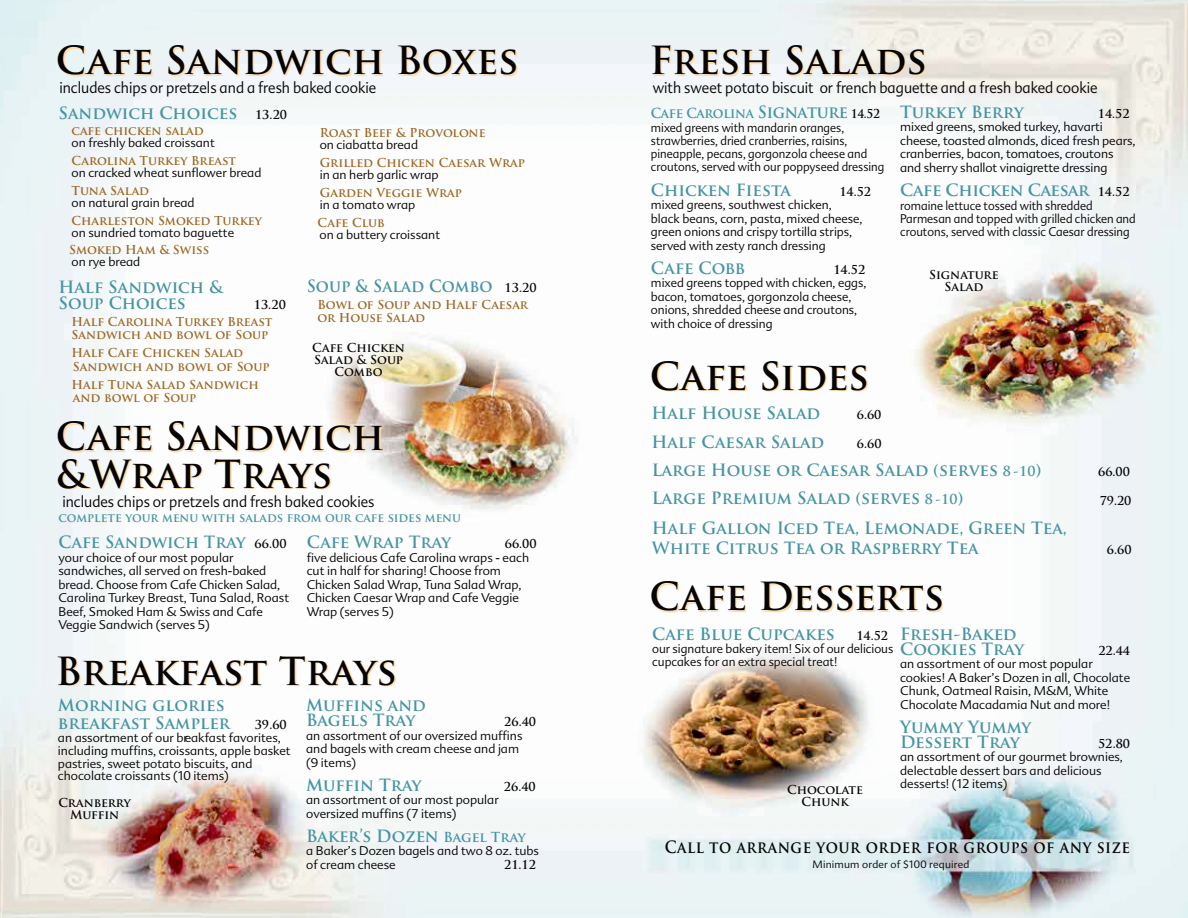
<style>
.page{position:relative;width:1188px;height:918px;background:#fff}
.page>*{position:absolute;margin:0;border:0;box-sizing:border-box;transform-origin:0 0}
.t1{font:700 37.8px/37.5px "Trajan Pro";color:#070406}
.t2{font:700 16.5px/15px "Trajan Pro";color:#4594a3}
.t3{font:700 16.5px "Trajan Pro";letter-spacing:.03em;color:#070406;scale:.9 1}
.t4{font:700 16.5px "Trajan Pro";letter-spacing:-.025em;color:#4594a3}
.t5{font:700 16.5px "Trajan Pro";color:#4594a3;scale:.96 1}
.t6{font:300 15px "Advert";color:#070406;scale:.92 1}
.t7{font:700 13.5px "Trajan Pro";letter-spacing:-.025em;color:#4594a3;scale:.96 1}
.t8{font:300 12px/13.5px "Advert";color:#070406}
.t9{font:700 12px/13.5px "Trajan Pro";color:#9b6722}
.t10{font:300 12px/13px "Advert";color:#070406;scale:.93 1}
.t11{font:700 12px/12px "Trajan Pro";color:#070406;text-align:center}
.t12{font:300 12px/12.6px "Advert";color:#070406;scale:.96 1}
.t13{font:700 12px "Trajan Pro";color:#4594a3}
.t14{font:300 10.2px "Advert";letter-spacing:.02em;color:#070406}
.s1{color:#fddfae}
.s2{font-size:12px;color:#070406}
.s3{font-size:13.5px}
.s4{font-size:16.5px}
</style>
<div class="page">
<img style="left:0;top:0;width:1188px;height:918px">
<h1 class="t1" style="left:56px;top:42px;width:464px">Caf <span class="s1">e Sandw</span>ich Boxes</h1>
<h2 class="t2" style="left:58px;top:106px;width:180px">Sandwich Choices</h2>
<p class="t11" style="left:255px;top:109px;width:34px">13.20</p>
<p class="t9" style="left:72px;top:124px;width:134px">cafe chicken salad</p>
<p class="t8" style="left:72px;top:136px;width:145px">on freshly baked croissant</p>
<p class="t9" style="left:72px;top:154px;width:166px">Carolina Turkey Breast</p>
<p class="t8" style="left:72px;top:166px;width:191px">on cracked wheat sunflower bread</p>
<p class="t9" style="left:72px;top:184px;width:79px">Tuna Salad</p>
<p class="t8" style="left:72px;top:196px;width:125px">on natural grain bread</p>
<p class="t9" style="left:72px;top:214px;width:192px">Charleston Smoked Turkey</p>
<p class="t8" style="left:72px;top:226px;width:164px">on sundried tomato baguette</p>
<p class="t9" style="left:69px;top:243px;width:141px">Smoked Ham &amp; Swiss</p>
<p class="t8" style="left:72px;top:255px;width:70px">on rye bread</p>
<h2 class="t2" style="left:58px;top:279px;width:166px;line-height:16.5px">Half Sandwich &amp;<br>Soup Choices</h2>
<p class="t6" style="left:59px;top:79px;width:346px">includes chips or pretzels and a fresh baked cookie</p>
<p class="t9" style="left:320px;top:126px;width:167px">Roast Beef &amp; Provolone</p>
<p class="t8" style="left:320px;top:138px;width:100px">on ciabatta bread</p>
<p class="t9" style="left:320px;top:156px;width:207px">Grilled Chicken Caesar Wrap</p>
<p class="t8" style="left:320px;top:168px;width:120px">in an herb garlic wrap</p>
<p class="t9" style="left:320px;top:186px;width:144px">Garden Veggie Wrap</p>
<p class="t8" style="left:320px;top:198px;width:97px">in a tomato wrap</p>
<p class="t9" style="left:318px;top:216px;width:69px">Cafe Club</p>
<p class="t8" style="left:320px;top:228px;width:122px">on a buttery croissant</p>
<h2 class="t5" style="left:307px;top:276px;width:241px">Soup &amp; Salad Combo <span class="s2">13.20</span></h2>
<p class="t9" style="left:318px;top:298px;width:212px">Bowl of Soup and Half Caesar or House Salad</p>
<p class="t11" style="left:254px;top:299px;width:34px">13.20</p>
<p class="t9" style="left:72px;top:315px;width:202px">Half Carolina Turkey Breast<br>Sandwich and bowl of Soup</p>
<p class="t9" style="left:72px;top:346px;width:200px">Half Cafe Chicken Salad<br>Sandwich and bowl of Soup</p>
<p class="t9" style="left:72px;top:378px;width:189px">Half Tuna Salad Sandwich and bowl of Soup</p>
<p class="t11" style="left:312px;top:342px;width:94px">Cafe Chicken<br>Salad &amp; Soup<br>Combo</p>
<h1 class="t1" style="left:56px;top:418px;width:330px">Cafe Sandwich &amp;Wrap Trays</h1>
<p class="t6" style="left:62px;top:493px;width:341px">includes chips or pretzels and fresh baked cookies</p>
<p class="t13" style="left:58px;top:510px;width:404px">complete your menu with salads from our cafe sides menu</p>
<h2 class="t2" style="left:58px;top:535px;width:230px">Cafe Sandwich Tray <span class="s2">66.00</span></h2>
<p class="t8" style="left:58px;top:551px;width:232px">your choice of our most popular sandwiches, all served on fresh-baked bread. Choose from Cafe Chicken Salad, Carolina Turkey Breast, Tuna Salad, Roast Beef, Smoked Ham &amp; Swiss and Cafe Veggie Sandwich (serves 5)</p>
<h2 class="t2" style="left:307px;top:535px;width:146px">Cafe Wrap Tray</h2>
<p class="t11" style="left:505px;top:538px;width:33px">66.00</p>
<p class="t8" style="left:307px;top:551px;width:224px">five delicious Cafe Carolina wraps - each cut in half for sharing! Choose from<br>Chicken Salad Wrap, Tuna Salad Wrap,<br>Chicken Caesar Wrap and Cafe Veggie<br>Wrap (serves 5)</p>
<h1 class="t1" style="left:55px;top:653px;width:343px">Breakfast Trays</h1>
<h2 class="t2" style="left:58px;top:697px;width:174px;line-height:17.2px">Morning glories breakfast Sampler</h2>
<h2 class="t2" style="left:306px;top:698px;width:121px">Muffins and<br>Bagels Tray</h2>
<p class="t11" style="left:504px;top:716px;width:33px">26.40</p>
<p class="t8" style="left:306px;top:729px;width:218px">an assortment of our oversized muffins and bagels with cream cheese and jam (9 items)</p>
<h2 class="t2" style="left:306px;top:778px;width:117px">Muffin Tray</h2>
<p class="t11" style="left:504px;top:781px;width:33px">26.40</p>
<p class="t8" style="left:306px;top:794px;width:194px">an assortment of our most popular oversized muffins (7 items)</p>
<h2 class="t2" style="left:306px;top:829px;width:221px">Baker’s Dozen <span class="s3">Bagel Tray</span></h2>
<p class="t8" style="left:306px;top:845px;width:234px">a Baker’s Dozen bagels and two 8 oz. tubs of cream cheese</p>
<p class="t11" style="left:255px;top:719px;width:34px">39.60</p>
<p class="t8" style="left:58px;top:732px;width:234px;line-height:12.6px">an assortment of our breakfast favorites, including muffins, croissants, apple basket pastries, sweet potato biscuits, and chocolate croissants (10 items)</p>
<p class="t11" style="left:58px;top:797px;width:74px">Cranberry<br>Muffin</p>
<p class="t11" style="left:504px;top:859px;width:33px">21.12</p>
<h1 class="t1" style="left:649px;top:42px;width:279px">Fresh <span class="s1">Sa</span>lads</h1>
<h2 class="t2" style="left:900px;top:104px;width:125px">Turkey Berry</h2>
<p class="t11" style="left:1098px;top:108px;width:33px">14.52</p>
<p class="t8" style="left:900px;top:120px;width:237px">mixed greens, smoked turkey, havarti cheese, toasted almonds, diced fresh pears, cranberries, bacon, tomatoes, croutons and sherry shallot vinaigrette dressing</p>
<h2 class="t4" style="left:900px;top:180px;width:231px">Cafe Chicken Caesar <span class="s2">14.52</span></h2>
<p class="t10" style="left:900px;top:199px;width:255px">romaine lettuce tossed with shredded<br>Parmesan and topped with grilled chicken and croutons, served with classic Caesar dressing</p>
<p class="t6" style="left:653px;top:79px;width:485px">with sweet potato biscuit or french baguette and a fresh baked cookie</p>
<p class="t7" style="left:651px;top:104px;width:240px">Cafe Carolina <span class="s4">Signature</span> <span class="s2">14.52</span></p>
<p class="t10" style="left:651px;top:121px;width:253px">mixed greens with mandarin oranges, strawberries, dried cranberries, raisins, pineapple, pecans, gorgonzola cheese and croutons, served with our poppyseed dressing</p>
<h2 class="t2" style="left:651px;top:183px;width:141px">Chicken Fiesta</h2>
<p class="t11" style="left:839px;top:186px;width:33px">14.52</p>
<p class="t8" style="left:651px;top:198px;width:213px">mixed greens, southwest chicken, black beans, corn, pasta, mixed cheese, green onions and crispy tortilla strips, served with zesty ranch dressing</p>
<h2 class="t2" style="left:651px;top:261px;width:96px">Cafe Cobb</h2>
<p class="t11" style="left:833px;top:264px;width:33px">14.52</p>
<p class="t8" style="left:651px;top:276px;width:217px">mixed greens topped with chicken, eggs, bacon, tomatoes, gorgonzola cheese, onions, shredded cheese and croutons, with choice of dressing</p>
<p class="t11" style="left:929px;top:269px;width:71px">Signature<br>Salad</p>
<h1 class="t1" style="left:650px;top:358px;width:221px">Cafe Sides</h1>
<h2 class="t2" style="left:652px;top:406px;width:170px">Half House Salad</h2>
<p class="t11" style="left:857px;top:409px;width:26px">6.60</p>
<h2 class="t2" style="left:652px;top:434px;width:174px">Half Caesar Salad</h2>
<p class="t11" style="left:857px;top:437px;width:26px">6.60</p>
<h2 class="t2" style="left:652px;top:462px;width:391px">Large House or Caesar Salad (serves <span class="s3">8 -10</span>)</h2>
<p class="t11" style="left:1098px;top:466px;width:33px">66.00</p>
<h2 class="t2" style="left:652px;top:491px;width:313px">Large Premium Salad (serves <span class="s3">8 -10</span>)</h2>
<p class="t11" style="left:1100px;top:494px;width:33px">79.20</p>
<h2 class="t2" style="left:652px;top:519px;width:417px;line-height:19.5px">Half Gallon Iced Tea, Lemonade, Green Tea,<br>White Citrus Tea or Raspberry Tea</h2>
<p class="t11" style="left:1107px;top:543px;width:26px">6.60</p>
<h1 class="t1" style="left:649px;top:578px;width:296px">Cafe Desserts</h1>
<h2 class="t2" style="left:652px;top:626px;width:184px">Cafe Blue Cupcakes</h2>
<p class="t11" style="left:856px;top:629px;width:33px">14.52</p>
<p class="t12" style="left:652px;top:643px;width:253px">our signature bakery item! Six of our delicious cupcakes for an extra special treat!</p>
<h2 class="t2" style="left:900px;top:626px;width:126px">Fresh-Baked<br>Cookies Tray</h2>
<p class="t11" style="left:1098px;top:644px;width:33px">22.44</p>
<p class="t8" style="left:900px;top:657px;width:231px">an assortment of our most popular cookies! A Baker’s Dozen in all, Chocolate Chunk, Oatmeal Raisin, M&amp;M, White Chocolate Macadamia Nut and more!</p>
<h2 class="t2" style="left:900px;top:719px;width:133px">Yummy Yummy<br>Dessert Tray</h2>
<p class="t11" style="left:1098px;top:737px;width:34px">52.80</p>
<p class="t8" style="left:900px;top:750px;width:224px">an assortment of our gourmet brownies, delectable dessert bars and delicious desserts! (12 items)</p>
<p class="t11" style="left:787px;top:784px;width:78px">Chocolate<br>Chunk</p>
<h2 class="t3" style="left:665px;top:837px;width:518px">Call to arrange your order for groups of any size</h2>
<p class="t14" style="left:812px;top:858px;width:159px">Minimum order of $100 required</p>
</div>
